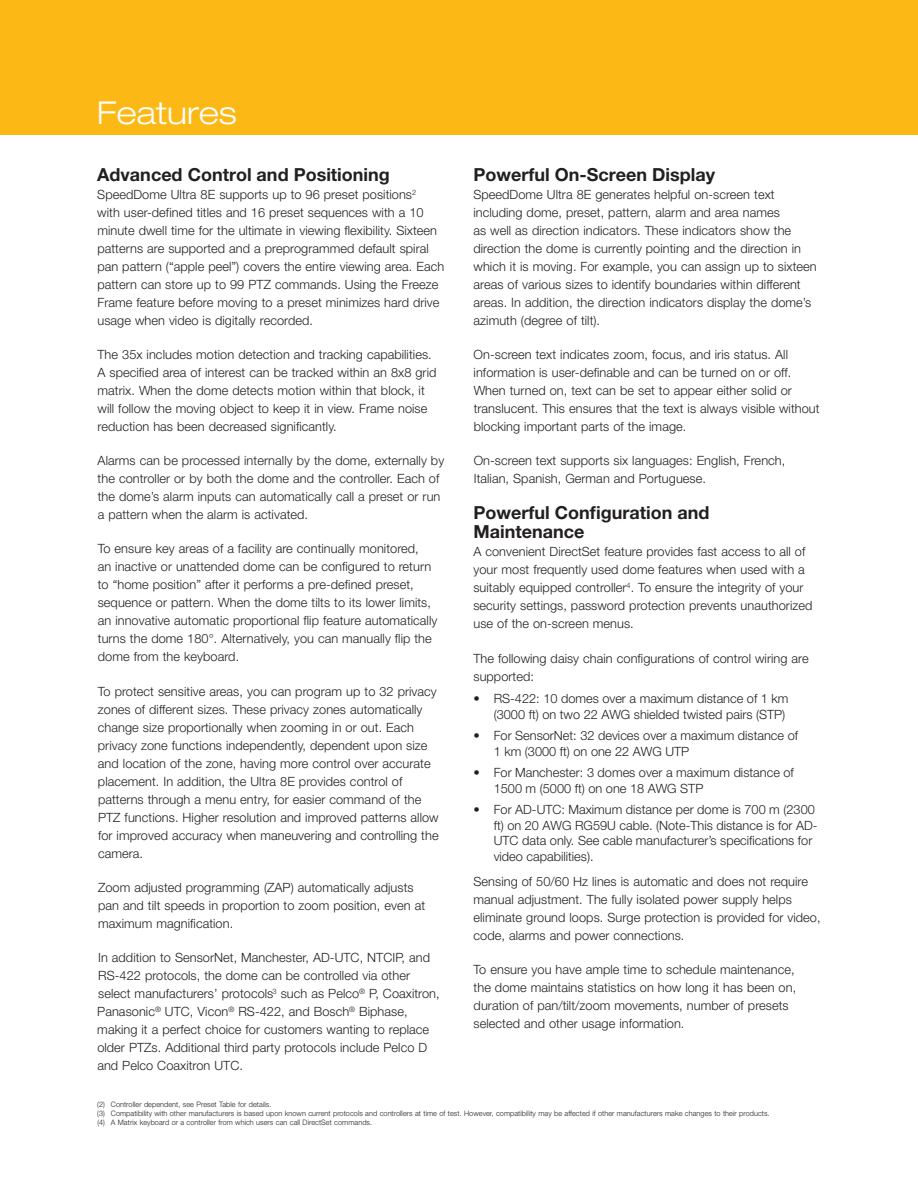
<style>
.page{position:relative;width:918px;height:1188px;background:#fff}
.page>*{position:absolute;margin:0;border:0;box-sizing:border-box;transform-origin:0 0}
.t1{font:300 expanded 31.5px "Helvetica Neue LT Pro";color:#fff}
.t2{font:700 18px/19.5px "Helvetica Neue LT Pro";color:#231f20}
.t3{font:300 12.75px/18px "Helvetica Neue LT Pro";letter-spacing:.005em;color:#231f20}
.t4{font:300 7.5px/9px "Helvetica Neue LT Pro";letter-spacing:.01em;color:#231f20}
</style>
<div class="page">
<div style="left:0;top:0;width:918px;height:135px;background:#fcb814"></div>
<h1 class="t1" style="left:97px;top:94px;width:141px">Features</h1>
<h2 class="t2" style="left:97px;top:164px;width:294px">Advanced Control and Positioning</h2>
<p class="t3" style="left:97px;top:185px;width:348px">SpeedDome Ultra 8E supports up to 96 preset positions<sup>2<br></sup>with user-defined titles and 16 preset sequences with a 10 minute dwell time for the ultimate in viewing flexibility. Sixteen patterns are supported and a preprogrammed default spiral pan pattern (“apple peel”) covers the entire viewing area. Each pattern can store up to 99 PTZ commands. Using the Freeze Frame feature before moving to a preset minimizes hard drive usage when video is digitally recorded.</p>
<p class="t3" style="left:97px;top:345px;width:340px">The 35x includes motion detection and tracking capabilities.<br>A specified area of interest can be tracked within an 8x8 grid matrix. When the dome detects motion within that block, it will follow the moving object to keep it in view. Frame noise reduction has been decreased significantly.</p>
<p class="t3" style="left:98px;top:451px;width:348px">Alarms can be processed internally by the dome, externally by the controller or by both the dome and the controller. Each of the dome’s alarm inputs can automatically call a preset or run a pattern when the alarm is activated.</p>
<p class="t3" style="left:98px;top:540px;width:341px">To ensure key areas of a facility are continually monitored,<br>an inactive or unattended dome can be configured to return to “home position” after it performs a pre-defined preset, sequence or pattern. When the dome tilts to its lower limits, an innovative automatic proportional flip feature automatically turns the dome 180°. Alternatively, you can manually flip the dome from the keyboard.</p>
<p class="t3" style="left:98px;top:682px;width:342px">To protect sensitive areas, you can program up to 32 privacy zones of different sizes. These privacy zones automatically change size proportionally when zooming in or out. Each privacy zone functions independently, dependent upon size and location of the zone, having more control over accurate placement. In addition, the Ultra 8E provides control of patterns through a menu entry, for easier command of the PTZ functions. Higher resolution and improved patterns allow for improved accuracy when maneuvering and controlling the camera.</p>
<p class="t3" style="left:98px;top:878px;width:329px">Zoom adjusted programming (ZAP) automatically adjusts pan and tilt speeds in proportion to zoom position, even at maximum magnification.</p>
<p class="t3" style="left:97px;top:948px;width:344px">In addition to SensorNet, Manchester, AD-UTC, NTCIP, and RS-422 protocols, the dome can be controlled via other select manufacturers’ protocols<sup>3</sup> such as Pelco<sup>®</sup> P, Coaxitron, Panasonic<sup>®</sup> UTC, Vicon<sup>®</sup> RS-422, and Bosch<sup>®</sup> Biphase, making it a perfect choice for customers wanting to replace older PTZs. Additional third party protocols include Pelco D and Pelco Coaxitron UTC.</p>
<h2 class="t2" style="left:473px;top:164px;width:243px">Powerful On-Screen Display</h2>
<p class="t3" style="left:473px;top:185px;width:345px">SpeedDome Ultra 8E generates helpful on-screen text including dome, preset, pattern, alarm and area names<br>as well as direction indicators. These indicators show the direction the dome is currently pointing and the direction in which it is moving. For example, you can assign up to sixteen areas of various sizes to identify boundaries within different areas. In addition, the direction indicators display the dome’s azimuth (degree of tilt).</p>
<p class="t3" style="left:474px;top:345px;width:347px">On-screen text indicates zoom, focus, and iris status. All information is user-definable and can be turned on or off.<br>When turned on, text can be set to appear either solid or translucent. This ensures that the text is always visible without blocking important parts of the image.</p>
<p class="t3" style="left:474px;top:451px;width:313px">On-screen text supports six languages: English, French,<br>Italian, Spanish, German and Portuguese.</p>
<h2 class="t2" style="left:473px;top:502px;width:237px">Powerful Configuration and<br>Maintenance</h2>
<p class="t3" style="left:473px;top:543px;width:341px">A convenient DirectSet feature provides fast access to all of your most frequently used dome features when used with a suitably equipped controller<sup>4</sup>. To ensure the integrity of your security settings, password protection prevents unauthorized use of the on-screen menus.</p>
<p class="t3" style="left:473px;top:649px;width:337px">The following daisy chain configurations of control wiring are supported:</p>
<p class="t3" style="left:473px;top:690px;width:316px;line-height:15.8px;text-align:right">• RS-422: 10 domes over a maximum distance of 1 km (3000 ft) on two 22 AWG shielded twisted pairs (STP)</p>
<p class="t3" style="left:494px;top:727px;width:306px;line-height:15.8px;text-indent:-20px">• For SensorNet: 32 devices over a maximum distance of<br>1 km (3000 ft) on one 22 AWG UTP</p>
<p class="t3" style="left:494px;top:764px;width:302px;line-height:15.8px;text-indent:-20px">• For Manchester: 3 domes over a maximum distance of<br>1500 m (5000 ft) on one 18 AWG STP</p>
<p class="t3" style="left:494px;top:801px;width:325px;line-height:15.8px;text-indent:-20px">• For AD-UTC: Maximum distance per dome is 700 m (2300 ft) on 20 AWG RG59U cable. (Note-This distance is for AD-UTC data only. See cable manufacturer’s specifications for video capabilities).</p>
<p class="t3" style="left:473px;top:872px;width:349px">Sensing of 50/60 Hz lines is automatic and does not require manual adjustment. The fully isolated power supply helps eliminate ground loops. Surge protection is provided for video, code, alarms and power connections.</p>
<p class="t3" style="left:474px;top:960px;width:324px">To ensure you have ample time to schedule maintenance, the dome maintains statistics on how long it has been on, duration of pan/tilt/zoom movements, number of presets selected and other usage information.</p>
<p class="t4" style="left:97px;top:1100px;width:674px">(2) Controller dependent, see Preset Table for details.<br>(3) Compatibility with other manufacturers is based upon known current protocols and controllers at time of test. However, compatibility may be affected if other manufacturers make changes to their products. (4) A Matrix keyboard or a controller from which users can call DirectSet commands.</p>
</div>
